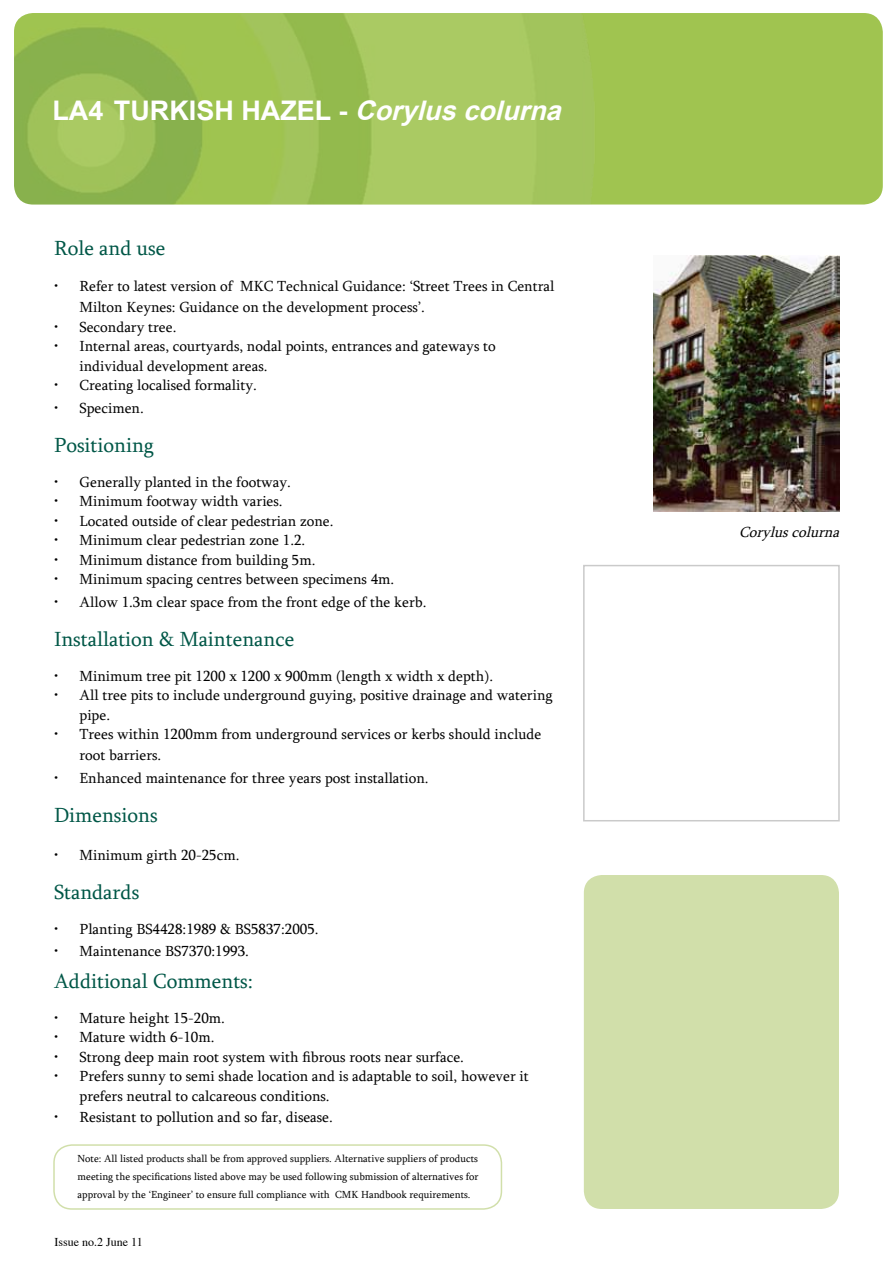
<style>
.page{position:relative;width:893px;height:1263px;background:#fff}
.page>*{position:absolute;margin:0;border:0;box-sizing:border-box;transform-origin:0 0}
.t1{font:700 27px "Arial";color:#fff}
.t2{font:21px "Sylfaen";color:#005747}
.t3{font:15px/19.5px "Sylfaen";color:#000}
.t4{font:italic 15px "Sylfaen";color:#000}
.t5{font:12px "Times";color:#000}
.t6{font:10.5px/18px "Sylfaen";color:#000;text-align:justify}
.s1{font-style:italic}
</style>
<div class="page">
<div style="left:584px;top:875px;width:255px;height:334px;background:#d1dfaa;border-radius:18px"></div>
<div style="left:53px;top:1144px;width:449px;height:66px;border:2px solid #d1dfaa;border-radius:18px"></div>
<div style="left:14px;top:13px;width:869px;height:191px;background:#a0c450;border-radius:19px"></div>
<img style="left:14px;top:13px;width:580px;height:191px">
<div style="left:583px;top:565px;width:257px;height:256px;border:2px solid #cacaca"></div>
<img style="left:654px;top:255px;width:185px;height:257px">
<h1 class="t1" style="left:52px;top:95px;width:517px">LA4 TURKISH HAZEL - <span class="s1">Corylus colurna</span></h1>
<h2 class="t2" style="left:54px;top:234px;width:113px">Role and use</h2>
<p class="t3" style="left:80px;top:275px;width:476px;line-height:21px;text-indent:-26px">• Refer to latest version of MKC Technical Guidance: ‘Street Trees in Central<br>Milton Keynes: Guidance on the development process’.</p>
<p class="t3" style="left:54px;top:316px;width:124px">• Secondary tree.</p>
<p class="t3" style="left:80px;top:336px;width:418px;text-indent:-26px">• Internal areas, courtyards, nodal points, entrances and gateways to individual development areas.</p>
<p class="t3" style="left:54px;top:375px;width:204px">• Creating localised formality.</p>
<p class="t3" style="left:54px;top:397px;width:91px">• Specimen.</p>
<h2 class="t2" style="left:54px;top:431px;width:101px">Positioning</h2>
<p class="t3" style="left:54px;top:471px;width:238px">• Generally planted in the footway.</p>
<p class="t3" style="left:54px;top:491px;width:230px">• Minimum footway width varies.</p>
<p class="t3" style="left:54px;top:510px;width:281px">• Located outside of clear pedestrian zone.</p>
<p class="t3" style="left:54px;top:530px;width:253px">• Minimum clear pedestrian zone 1.2.</p>
<p class="t3" style="left:54px;top:549px;width:263px">• Minimum distance from building 5m.</p>
<p class="t3" style="left:54px;top:569px;width:342px">• Minimum spacing centres between specimens 4m.</p>
<p class="t3" style="left:54px;top:591px;width:374px">• Allow 1.3m clear space from the front edge of the kerb.</p>
<h2 class="t2" style="left:54px;top:625px;width:242px">Installation &amp; Maintenance</h2>
<p class="t3" style="left:54px;top:665px;width:441px">• Minimum tree pit 1200 x 1200 x 900mm (length x width x depth).</p>
<p class="t3" style="left:80px;top:685px;width:475px;text-indent:-26px">• All tree pits to include underground guying, positive drainage and watering pipe.</p>
<p class="t3" style="left:80px;top:723px;width:463px;line-height:21px;text-indent:-26px">• Trees within 1200mm from underground services or kerbs should include root barriers.</p>
<p class="t3" style="left:54px;top:767px;width:376px">• Enhanced maintenance for three years post installation.</p>
<h2 class="t2" style="left:54px;top:801px;width:105px">Dimensions</h2>
<p class="t3" style="left:54px;top:844px;width:187px">• Minimum girth 20-25cm.</p>
<h2 class="t2" style="left:54px;top:878px;width:87px">Standards</h2>
<p class="t3" style="left:54px;top:918px;width:266px">• Planting BS4428:1989 &amp; BS5837:2005.</p>
<p class="t3" style="left:54px;top:941px;width:196px">• Maintenance BS7370:1993.</p>
<h2 class="t2" style="left:54px;top:967px;width:201px">Additional Comments:</h2>
<p class="t3" style="left:54px;top:1007px;width:173px">• Mature height 15-20m.</p>
<p class="t3" style="left:54px;top:1027px;width:162px">• Mature width 6-10m.</p>
<p class="t3" style="left:54px;top:1046px;width:411px">• Strong deep main root system with fibrous roots near surface.</p>
<p class="t3" style="left:80px;top:1066px;width:451px;text-indent:-26px">• Prefers sunny to semi shade location and is adaptable to soil, however it prefers neutral to calcareous conditions.</p>
<p class="t3" style="left:54px;top:1106px;width:280px">• Resistant to pollution and so far, disease.</p>
<p class="t6" style="left:78px;top:1149px;width:402px">Note: All listed products shall be from approved suppliers. Alternative suppliers of products meeting the specifications listed above may be used following submission of alternatives for approval by the ‘Engineer’ to ensure full compliance with CMK Handbook requirements.</p>
<p class="t5" style="left:54px;top:1231px;width:90px">Issue no.2 June 11</p>
<p class="t4" style="left:739px;top:522px;width:106px">Coryluscolurna</p>
</div>
